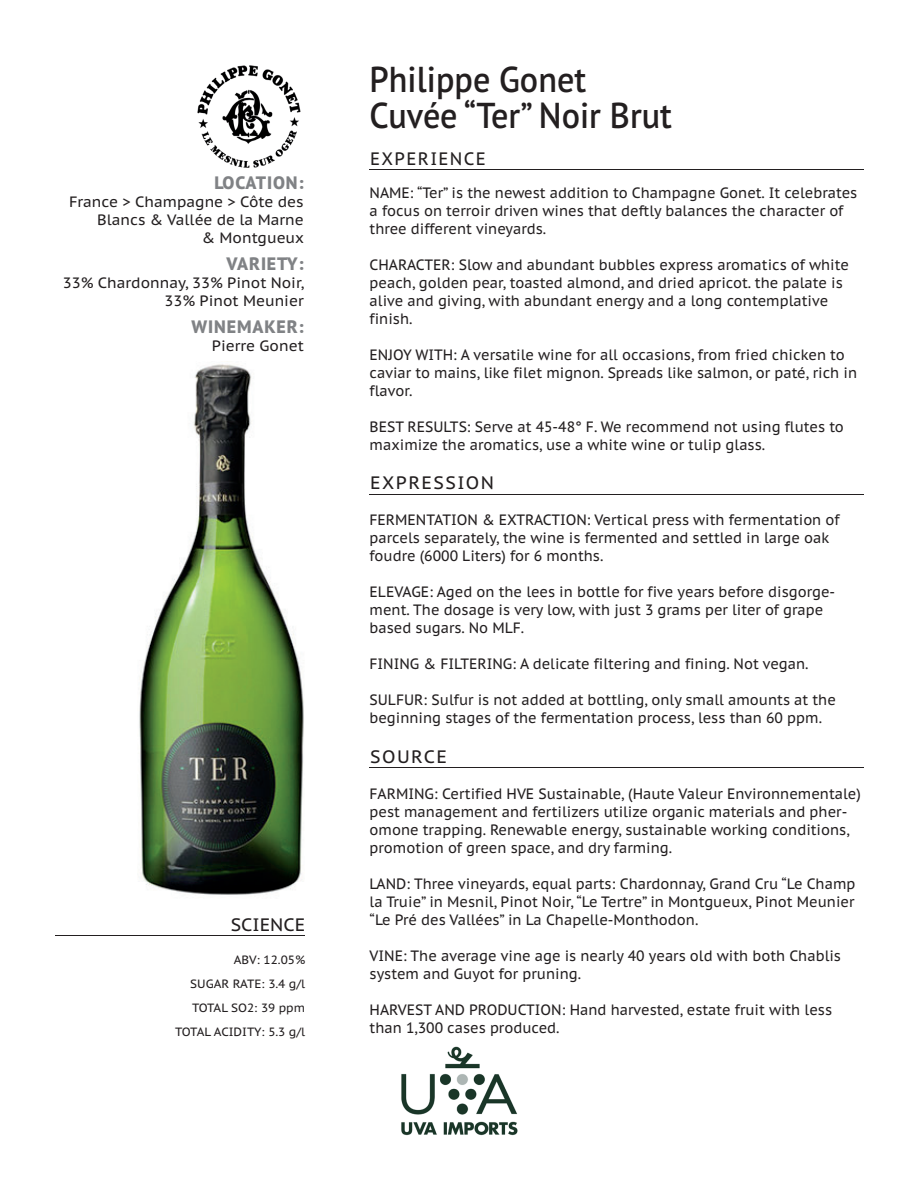
<style>
.page{position:relative;width:918px;height:1188px;background:#fff}
.page>*{position:absolute;margin:0;border:0;box-sizing:border-box;transform-origin:0 0}
.t1{font:600 36px/36px "PT Sans Pro";color:#231f20;scale:.95 1}
.t2{font:800 18px "PT Sans Pro";letter-spacing:.05em;color:#808285}
.t3{font:18px "PT Sans Pro Caption";letter-spacing:.08em;color:#231f20}
.t4{font:18px "PT Sans Pro Caption";letter-spacing:.08em;color:#231f20;scale:.95 1}
.t5{font:18px "PT Sans Pro Caption";color:#231f20}
.t6{font:15px/18px "PT Sans Pro Caption";color:#231f20;scale:.95 1}
.t7{font:15px/18px "PT Sans Pro Caption";color:#231f20;text-align:right}
.t8{font:12px/24px "PT Sans Pro Caption";color:#231f20;text-align:right}
</style>
<div class="page">
<hr style="left:370px;top:169px;width:494px;height:1px;background:#231f20">
<hr style="left:370px;top:494px;width:494px;height:1px;background:#231f20">
<hr style="left:370px;top:767px;width:494px;height:1px;background:#231f20">
<img style="left:139px;top:364px;width:165px;height:531px">
<hr style="left:56px;top:935px;width:249px;height:1px;background:#231f20">
<img style="left:401px;top:1046px;width:117px;height:90px">
<img style="left:197px;top:65px;width:104px;height:103px">
<p class="t2" style="left:214px;top:170px;width:91px">LOCATION:</p>
<p class="t7" style="left:69px;top:192px;width:237px">France &gt; Champagne &gt; Cô te des<br>Blancs &amp; Vallé e de la Marne<br>&amp; Montgueux</p>
<p class="t2" style="left:227px;top:251px;width:79px">VARIETY:</p>
<p class="t7" style="left:63px;top:273px;width:243px">33% Chardonnay, 33% Pinot Noir,<br>33% Pinot Meunier</p>
<p class="t2" style="left:192px;top:314px;width:114px">WINEMAKER:</p>
<p class="t7" style="left:212px;top:336px;width:93px">Pierre Gonet</p>
<p class="t5" style="left:231px;top:913px;width:76px">SCIENCE</p>
<p class="t8" style="left:175px;top:947px;width:132px">ABV: 12.05%<br>SUGAR RATE: 3.4 g/l<br>TOTAL SO2: 39 ppm<br>TOTAL ACIDITY: 5.3 g/l</p>
<h1 class="t1" style="left:370px;top:61px;width:320px">Philippe Gonet<br>Cuvée “Ter” Noir Brut</h1>
<p class="t4" style="left:370px;top:147px;width:123px">EXPERIENCE</p>
<p class="t6" style="left:370px;top:183px;width:515px">NAME: “Ter” is the newest addition to Champagne Gonet. It celebrates a focus on terroir driven wines that deftly balances the character of three different vineyards.</p>
<p class="t6" style="left:370px;top:255px;width:506px">CHARACTER: Slow and abundant bubbles express aromatics of white peach, golden pear, toasted almond, and dried apricot. the palate is alive and giving, with abundant energy and a long contemplative finish.</p>
<p class="t6" style="left:370px;top:345px;width:515px">ENJOY WITH: A versatile wine for all occasions, from fried chicken to caviar to mains, like filet mignon. Spreads like salmon, or paté, rich in flavor.</p>
<p class="t6" style="left:370px;top:417px;width:501px">BEST RESULTS: Serve at 45-48° F. We recommend not using flutes to maximize the aromatics, use a white wine or tulip glass.</p>
<p class="t3" style="left:370px;top:471px;width:125px">EXPRESSION</p>
<p class="t6" style="left:370px;top:511px;width:496px">FERMENTATION &amp; EXTRACTION: Vertical press with fermentation of parcels separately, the wine is fermented and settled in large oak foudre (6000 Liters) for 6 months.</p>
<p class="t6" style="left:370px;top:583px;width:492px">ELEVAGE: Aged on the lees in bottle for five years before disgorge&shy;ment. The dosage is very low, with just 3 grams per liter of grape based sugars. No MLF.</p>
<p class="t6" style="left:370px;top:655px;width:464px">FINING &amp; FILTERING: A delicate filtering and fining. Not vegan.</p>
<p class="t6" style="left:370px;top:691px;width:492px">SULFUR: Sulfur is not added at bottling, only small amounts at the beginning stages of the fermentation process, less than 60 ppm.</p>
<p class="t3" style="left:370px;top:745px;width:78px">SOURCE</p>
<p class="t6" style="left:370px;top:784px;width:519px">FARMING: Certified HVE Sustainable, (Haute Valeur Environnementale) pest management and fertilizers utilize organic materials and pher&shy;omone trapping. Renewable energy, sustainable working conditions, promotion of green space, and dry farming.</p>
<p class="t6" style="left:370px;top:874px;width:513px;text-align:justify">LAND: Three vineyards, equal parts: Chardonnay, Grand Cru “Le Champ la Truie” in Mesnil, Pinot Noir, “Le Tertre” in Montgueux, Pinot Meunier “Le Pré des Vallées” in La Chapelle-Monthodon.</p>
<p class="t6" style="left:370px;top:946px;width:498px">VINE: The average vine age is nearly 40 years old with both Chablis system and Guyot for pruning.</p>
<p class="t6" style="left:370px;top:1000px;width:488px">HARVEST AND PRODUCTION: Hand harvested, estate fruit with less than 1,300 cases produced.</p>
</div>
